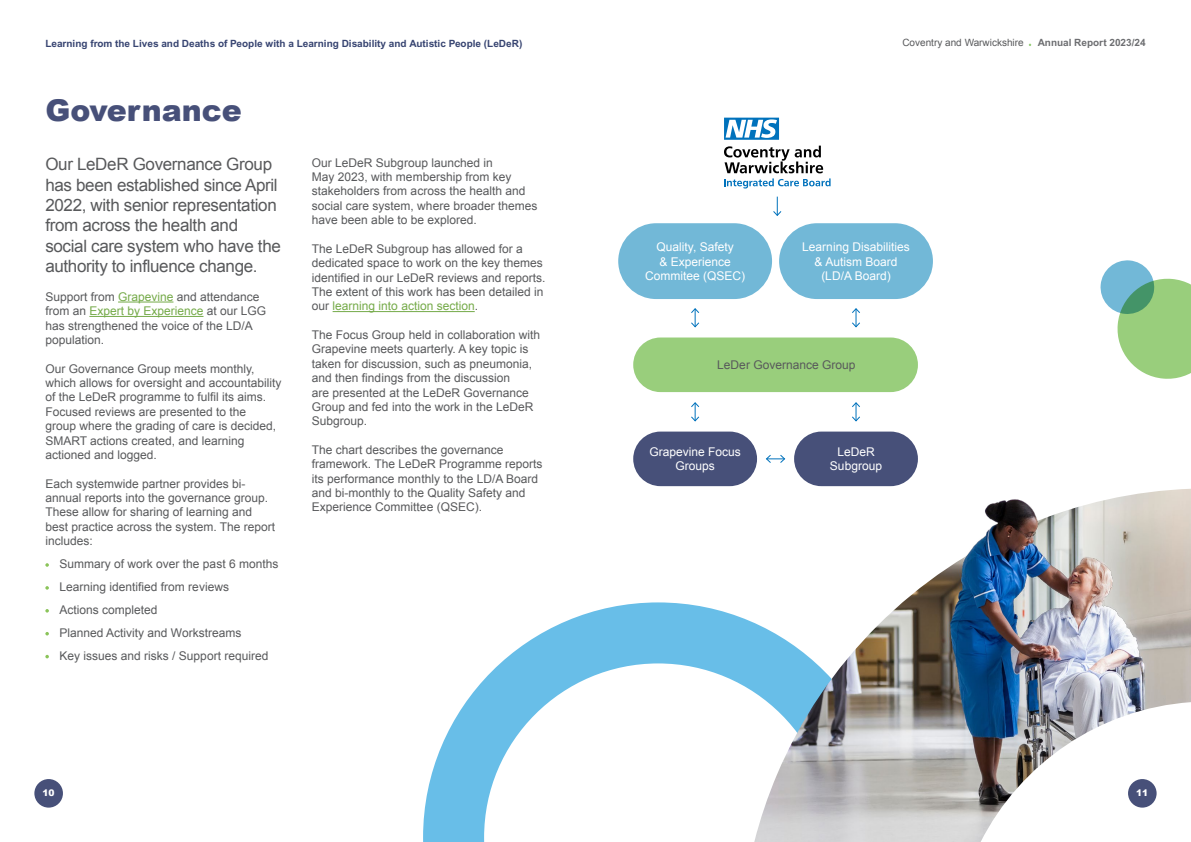
<style>
.page{position:relative;width:1191px;height:842px;background:#fff}
.page>*{position:absolute;margin:0;border:0;box-sizing:border-box;transform-origin:0 0}
.t1{font:900 30px "Arial";color:#475079}
.t2{font:17px/20.4px "Arial";letter-spacing:-.02em;color:#58595b}
.t3{font:12px/14.4px "Arial";color:#58595b}
.t4{font:12px/14.4px "Arial";color:#fff;text-align:center}
.t5{font:700 10px "Arial";color:#374471}
.t6{font:10px "Arial";color:#58595b}
.t7{font:700 10px "Arial";color:#6d6e71}
.t8{font:900 9.1px "Arial";color:#fff}
.s1{color:#75aa49}
</style>
<div class="page">
<svg style="left:423px;top:602px;width:331px;height:240px"></svg>
<img style="left:754px;top:570px;width:437px;height:272px">
<div style="left:633px;top:337px;width:285px;height:55px;background:#99ce7c;border-radius:27px"></div>
<div style="left:633px;top:432px;width:124px;height:54px;background:#475079;border-radius:27px"></div>
<div style="left:794px;top:432px;width:124px;height:54px;background:#475079;border-radius:27px"></div>
<hr style="left:118px;top:302px;width:55px;height:1px;background:#75aa49">
<hr style="left:89px;top:316px;width:114px;height:1px;background:#75aa49">
<svg style="left:45px;top:563px;width:4px;height:4px"></svg>
<svg style="left:45px;top:586px;width:4px;height:4px"></svg>
<svg style="left:45px;top:609px;width:4px;height:4px"></svg>
<svg style="left:45px;top:632px;width:4px;height:3px"></svg>
<svg style="left:45px;top:655px;width:4px;height:3px"></svg>
<hr style="left:332px;top:311px;width:143px;height:1px;background:#75aa49">
<svg style="left:724px;top:146px;width:106px;height:43px"></svg>
<svg style="left:724px;top:118px;width:55px;height:22px"></svg>
<div style="left:618px;top:223px;width:154px;height:76px;background:#72b8d7;border-radius:38px"></div>
<div style="left:779px;top:223px;width:154px;height:76px;background:#72b8d7;border-radius:38px"></div>
<svg style="left:773px;top:197px;width:9px;height:19px"></svg>
<svg style="left:691px;top:308px;width:9px;height:20px"></svg>
<svg style="left:691px;top:402px;width:9px;height:20px"></svg>
<svg style="left:766px;top:454px;width:20px;height:9px"></svg>
<svg style="left:852px;top:308px;width:8px;height:20px"></svg>
<svg style="left:852px;top:402px;width:8px;height:20px"></svg>
<svg style="left:1100px;top:260px;width:91px;height:119px"></svg>
<img style="left:944px;top:488px;width:247px;height:211px">
<div style="left:1128px;top:779px;width:28px;height:29px;background:#475079;border-radius:50%"></div>
<div style="left:34px;top:779px;width:29px;height:29px;background:#475079;border-radius:50%"></div>
<p class="t5" style="left:45px;top:37px;width:478px">Learning from the Lives and Deaths of People with a Learning Disability and Autistic People (LeDeR)</p>
<p class="t6" style="left:902px;top:36px;width:123px">Coventry and Warwickshire</p>
<p class="t7" style="left:1037px;top:37px;width:109px">Annual Report 2023/24</p>
<h1 class="t1" style="left:45px;top:88px;width:198px">Governance</h1>
<h2 class="t2" style="left:45px;top:154px;width:237px">Our LeDeR Governance Group has been established since April<br>2022, with senior representation from across the health and social care system who have the authority to influence change.</h2>
<p class="t3" style="left:45px;top:289px;width:222px">Support from <span class="s1">Grapevine</span> and attendance from an <span class="s1">Expert by Experience</span> at our LGG has strengthened the voice of the LD/A population.</p>
<p class="t3" style="left:45px;top:361px;width:238px">Our Governance Group meets monthly, which allows for oversight and accountability of the LeDeR programme to fulfil its aims.<br>Focused reviews are presented to the<br>group where the grading of care is decided, SMART actions created, and learning actioned and logged.</p>
<p class="t3" style="left:45px;top:476px;width:231px">Each systemwide partner provides bi&shy;annual reports into the governance group.<br>These allow for sharing of learning and best practice across the system. The report includes:</p>
<p class="t3" style="left:60px;top:552px;width:220px;line-height:22.9px">Summary of work over the past 6 months<br>Learning identified from reviews<br>Actions completed<br>Planned Activity and Workstreams<br>Key issues and risks / Support required</p>
<p class="t3" style="left:312px;top:155px;width:227px">Our LeDeR Subgroup launched in<br>May 2023, with membership from key stakeholders from across the health and social care system, where broader themes have been able to be explored.</p>
<p class="t3" style="left:312px;top:241px;width:235px">The LeDeR Subgroup has allowed for a dedicated space to work on the key themes identified in our LeDeR reviews and reports.<br>The extent of this work has been detailed in our <span class="s1">learning into action section</span>.</p>
<p class="t3" style="left:312px;top:328px;width:230px">The Focus Group held in collaboration with Grapevine meets quarterly. A key topic is taken for discussion, such as pneumonia, and then findings from the discussion<br>are presented at the LeDeR Governance Group and fed into the work in the LeDeR Subgroup.</p>
<p class="t3" style="left:312px;top:443px;width:232px">The chart describes the governance framework. The LeDeR Programme reports its performance monthly to the LD/A Board and bi-monthly to the Quality Safety and Experience Committee (QSEC).</p>
<p class="t4" style="left:645px;top:240px;width:102px">Quality, Safety<br>&amp; Experience<br>Commitee (QSEC)</p>
<p class="t4" style="left:802px;top:240px;width:109px">Learning Disabilities &amp; Autism Board (LD/A Board)</p>
<p class="t3" style="left:717px;top:358px;width:140px">LeDer Governance Group</p>
<p class="t4" style="left:649px;top:445px;width:93px">Grapevine Focus<br>Groups</p>
<p class="t4" style="left:830px;top:445px;width:54px">LeDeR<br>Subgroup</p>
<p class="t8" style="left:43px;top:786px;width:14px">10</p>
<p class="t8" style="left:1136px;top:786px;width:14px">11</p>
</div>
